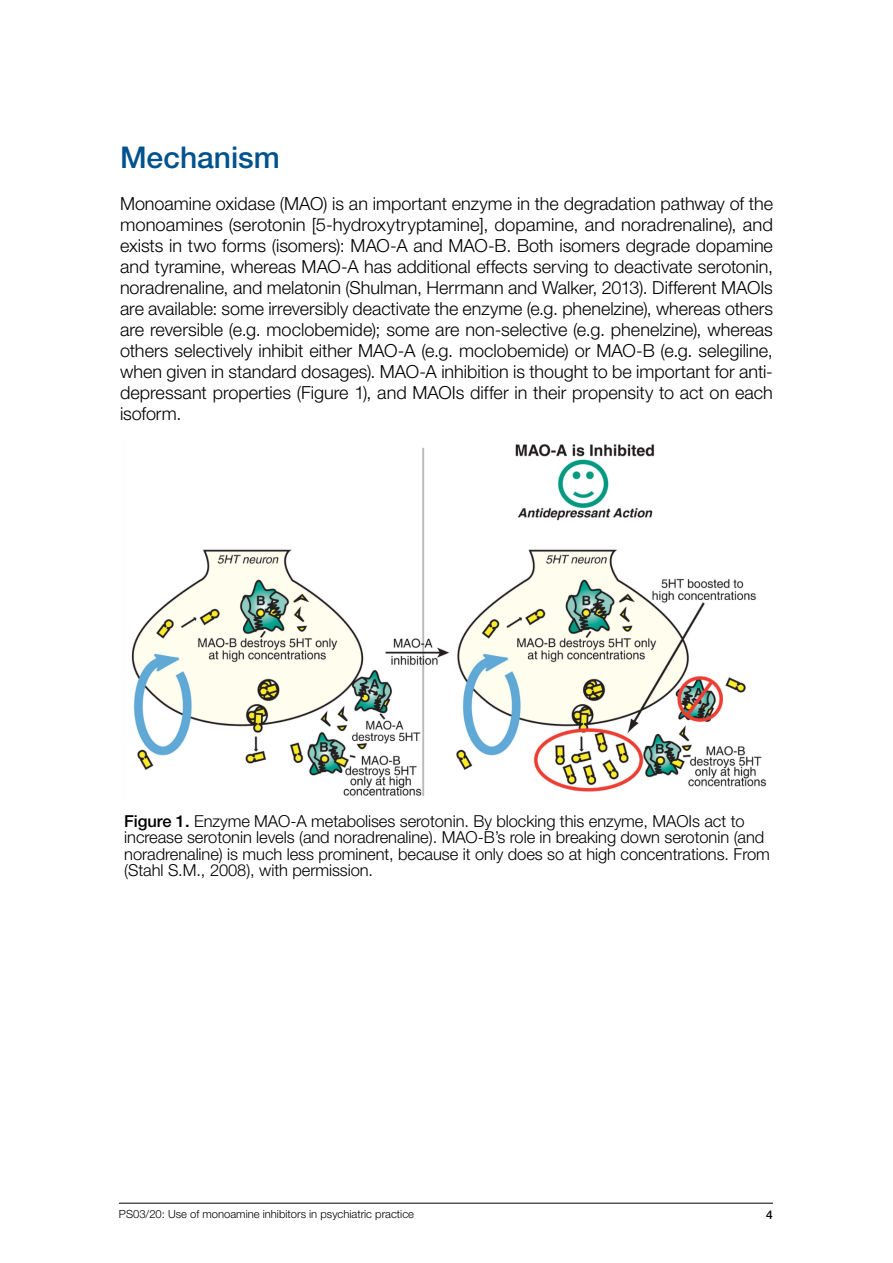
<style>
.page{position:relative;width:893px;height:1263px;background:#fff}
.page>*{position:absolute;margin:0;border:0;box-sizing:border-box;transform-origin:0 0}
.t1{font:500 30px "Helvetica Neue LT Std";color:#00528d}
.t2{font:300 18px/21px "Helvetica Neue LT Std";color:#000;text-align:justify}
.t3{font:300 16.5px/16.5px "Helvetica Neue LT Std";letter-spacing:-.005em;color:#000}
.t4{font:500 12px "Helvetica Neue LT Std";color:#000}
.t5{font:300 11.25px "Helvetica Neue LT Std";color:#000}
.s1{font-weight:500}
</style>
<div class="page">
<hr style="left:119px;top:1203px;width:654px;height:1px;background:#000">
<img style="left:131px;top:444px;width:636px;height:352px">
<h1 class="t1" style="left:120px;top:139px;width:161px">Mechanism</h1>
<p class="t2" style="left:120px;top:193px;width:654px">Monoamine oxidase (MAO) is an important enzyme in the degradation pathway of the monoamines (serotonin [5-hydroxytryptamine], dopamine, and noradrenaline), and exists in two forms (isomers): MAO-A and MAO-B. Both isomers degrade dopamine and tyramine, whereas MAO-A has additional effects serving to deactivate serotonin, noradrenaline, and melatonin (Shulman, Herrmann and Walker, 2013). Different MAOIs are available: some irreversibly deactivate the enzyme (e.g. phenelzine), whereas others are reversible (e.g. moclobemide); some are non-selective (e.g. phenelzine), whereas others selectively inhibit either MAO-A (e.g. moclobemide) or MAO-B (e.g. selegiline, when given in standard dosages). MAO-A inhibition is thought to be important for anti&shy;depressant properties (Figure 1), and MAOIs differ in their propensity to act on each isoform.</p>
<p class="t3" style="left:124px;top:812px;width:647px"><span class="s1">Figure 1.</span> Enzyme MAO-A metabolises serotonin. By blocking this enzyme, MAOIs act to increase serotonin levels (and noradrenaline). MAO-B’s role in breaking down serotonin (and noradrenaline) is much less prominent, because it only does so at high concentrations. From (Stahl S.M., 2008), with permission.</p>
<p class="t5" style="left:119px;top:1207px;width:297px">PS03/20: Use of monoamine inhibitors in psychiatric practice</p>
<p class="t4" style="left:766px;top:1207px;width:8px">4</p>
</div>
